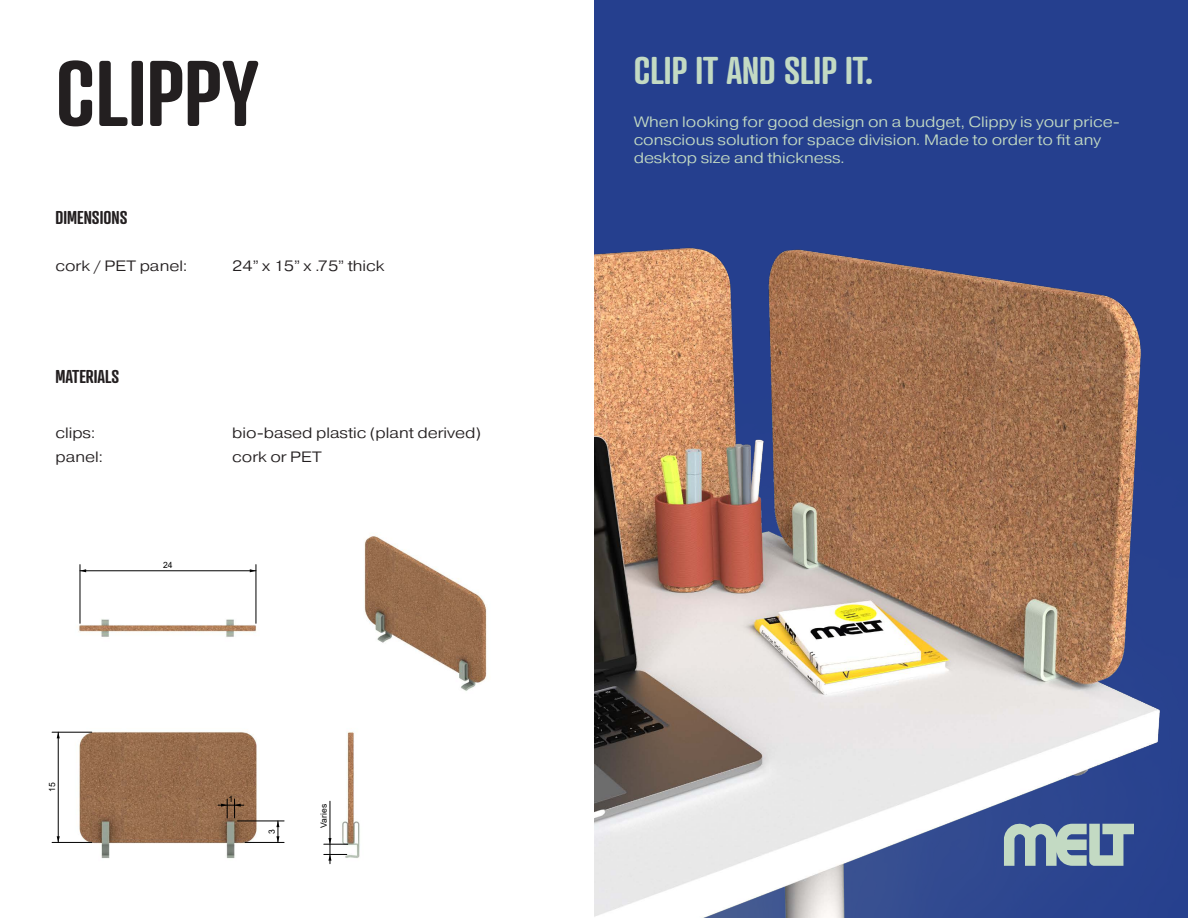
<style>
.page{position:relative;width:1188px;height:918px;background:#fff}
.page>*{position:absolute;margin:0;border:0;box-sizing:border-box;transform-origin:0 0}
.t1{font:600 90px "Atrament";color:#231f20}
.t2{font:600 37.5px "Atrament";color:#c3dac3}
.t3{font:600 18px "Atrament";color:#231f20}
.t4{font:300 15px/18px "Pragmatica Ext";color:#c3dac3}
.t5{font:300 15px "Pragmatica Ext";color:#231f20}
.t6{font:8.55px "Arial";color:#000}
</style>
<div class="page">
<img style="left:594px;top:0;width:594px;height:918px">
<img style="left:51px;top:536px;width:436px;height:329px">
<hr style="left:238px;top:821px;width:46px;height:1px;background:#000">
<hr style="left:245px;top:842px;width:39px;height:1px;background:#000">
<svg style="left:276px;top:821px;width:3px;height:21px"></svg>
<svg style="left:57px;top:836px;width:3px;height:6px"></svg>
<hr style="left:52px;top:842px;width:40px;height:1px;background:#000">
<hr style="left:52px;top:732px;width:40px;height:1px;background:#000">
<hr style="left:58px;top:732px;width:1px;height:110px;background:#000">
<svg style="left:250px;top:569px;width:6px;height:2px"></svg>
<hr style="left:80px;top:565px;width:1px;height:58px;background:#000">
<hr style="left:256px;top:565px;width:1px;height:58px;background:#000">
<hr style="left:80px;top:571px;width:176px;height:1px;background:#000">
<svg style="left:324px;top:838px;width:24px;height:7px"></svg>
<svg style="left:324px;top:854px;width:23px;height:7px"></svg>
<hr style="left:330px;top:801px;width:1px;height:63px;background:#000">
<svg style="left:218px;top:799px;width:26px;height:19px"></svg>
<svg style="left:1004px;top:823px;width:130px;height:43px;background:#8ea6b0"></svg>
<p class="t1" style="left:56px;top:37px;width:205px">CLIPPY</p>
<p class="t3" style="left:56px;top:207px;width:73px">DIMENSIONS</p>
<p class="t5" style="left:56px;top:257px;width:133px">cork / PET panel:</p>
<p class="t3" style="left:56px;top:366px;width:65px">MATERIALS</p>
<p class="t5" style="left:56px;top:424px;width:42px">clips:</p>
<p class="t5" style="left:56px;top:448px;width:49px">panel:</p>
<p class="t6" style="left:163px;top:559px;width:11px">24</p>
<p class="t5" style="left:232px;top:257px;width:154px">24” x 15” x .75” thick</p>
<p class="t5" style="left:232px;top:424px;width:250px">bio-based plastic (plant derived)</p>
<p class="t5" style="left:232px;top:448px;width:91px">cork or PET</p>
<p class="t6" style="left:46px;top:792px;width:11px;rotate:-90deg">15</p>
<p class="t6" style="left:228px;top:793px;width:6px">1</p>
<p class="t6" style="left:266px;top:834px;width:6px;rotate:-90deg">3</p>
<p class="t6" style="left:318px;top:828px;width:26px;rotate:-90deg">Varies</p>
<p class="t2" style="left:634px;top:47px;width:241px">CLIP IT AND SLIP IT.</p>
<p class="t4" style="left:634px;top:112px;width:488px">When looking for good design on a budget, Clippy is your price&shy;conscious solution for space division. Made to order to fit any desktop size and thickness.</p>
</div>
